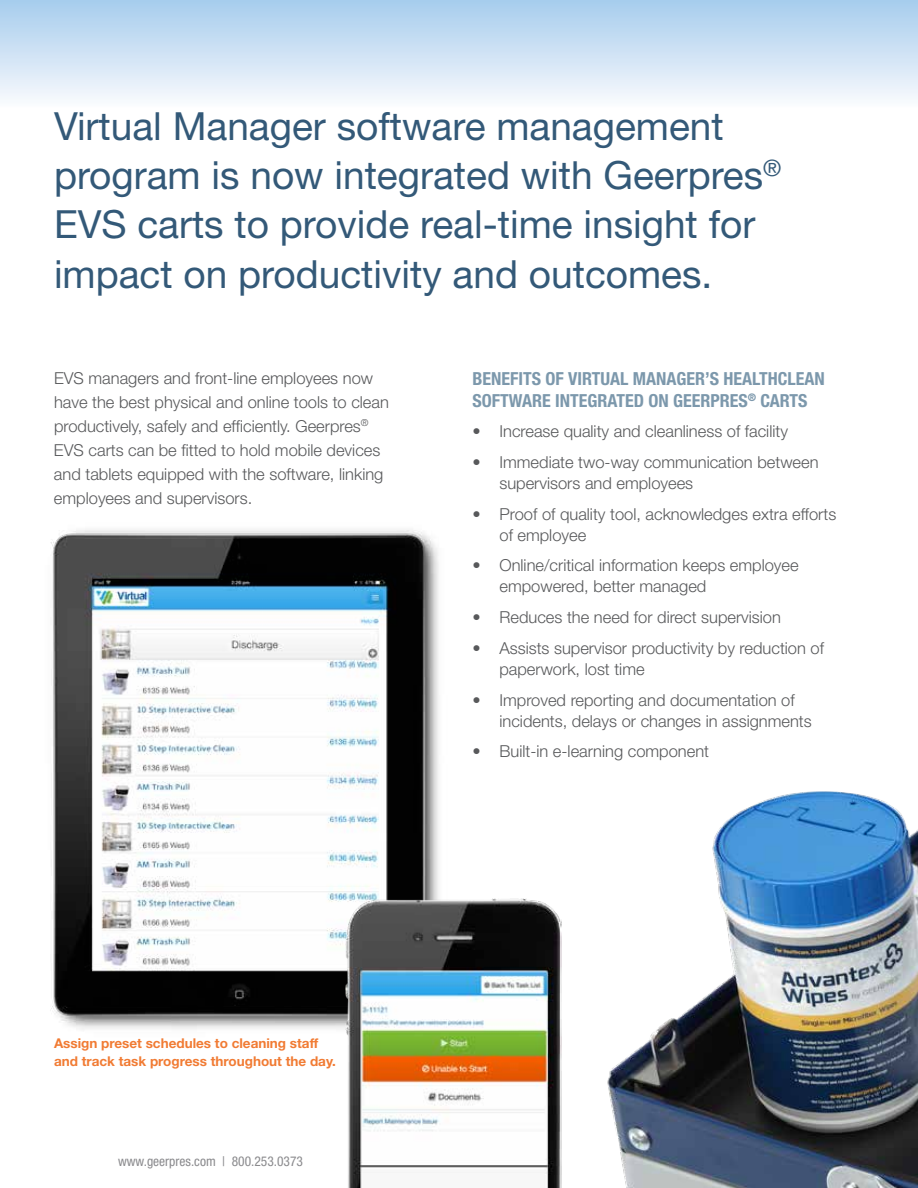
<style>
.page{position:relative;width:918px;height:1188px;background:#fff}
.page>*{position:absolute;margin:0;border:0;box-sizing:border-box;transform-origin:0 0}
.t1{font:38.85px/49.5px "Helvetica Neue";color:#335978}
.t2{font:700 condensed 18px/21.6px "Helvetica Neue";color:#7c98ac}
.t3{font:300 16.5px/24px "Helvetica Neue";color:#58595b}
.t4{font:700 13.5px/18px "Helvetica Neue";color:#f17b33}
.t5{font:condensed 13.5px "Helvetica Neue";color:#8a8a8d}
</style>
<div class="page">
<svg style="left:0;top:0;width:918px;height:99px;background:#cce1f4"></svg>
<img style="left:607px;top:791px;width:311px;height:397px">
<img style="left:50px;top:530px;width:389px;height:500px">
<img style="left:346px;top:898px;width:215px;height:290px">
<h1 class="t1" style="left:54px;top:101px;width:729px">Virtual Manager software management program is now integrated with Geerpres<sup>® </sup>EVS carts to provide real-time insight for impact on productivity and outcomes.</h1>
<p class="t3" style="left:54px;top:366px;width:336px">EVS managers and front-line employees now have the best physical and online tools to clean productively, safely and efficiently. Geerpres<sup>® </sup>EVS carts can be fitted to hold mobile devices and tablets equipped with the software, linking employees and supervisors.</p>
<p class="t2" style="left:472px;top:368px;width:354px">BENEFITS OF VIRTUAL MANAGER’S HEALTHCLEAN<br>SOFTWARE INTEGRATED ON GEERPRES<sup>®</sup> CARTS</p>
<p class="t3" style="left:472px;top:419px;width:317px">• Increase quality and cleanliness of facility</p>
<p class="t3" style="left:499px;top:451px;width:321px;line-height:21px;text-indent:-27px">• Immediate two-way communication between supervisors and employees</p>
<p class="t3" style="left:499px;top:503px;width:338px;line-height:21px;text-indent:-27px">• Proof of quality tool, acknowledges extra efforts of employee</p>
<p class="t3" style="left:499px;top:555px;width:301px;line-height:21px;text-indent:-27px">• Online/critical information keeps employee empowered, better managed</p>
<p class="t3" style="left:472px;top:605px;width:310px">• Reduces the need for direct supervision</p>
<p class="t3" style="left:499px;top:637px;width:326px;line-height:21px;text-indent:-27px">• Assists supervisor productivity by reduction of paperwork, lost time</p>
<p class="t3" style="left:499px;top:689px;width:314px;line-height:21px;text-indent:-27px">• Improved reporting and documentation of incidents, delays or changes in assignments</p>
<p class="t3" style="left:472px;top:739px;width:238px">• Built-in e-learning component</p>
<p class="t4" style="left:54px;top:1034px;width:284px">Assign preset schedules to cleaning staff and track task progress throughout the day.</p>
<p class="t5" style="left:118px;top:1154px;width:186px">www.geerpres.com | 800.253.0373</p>
</div>
